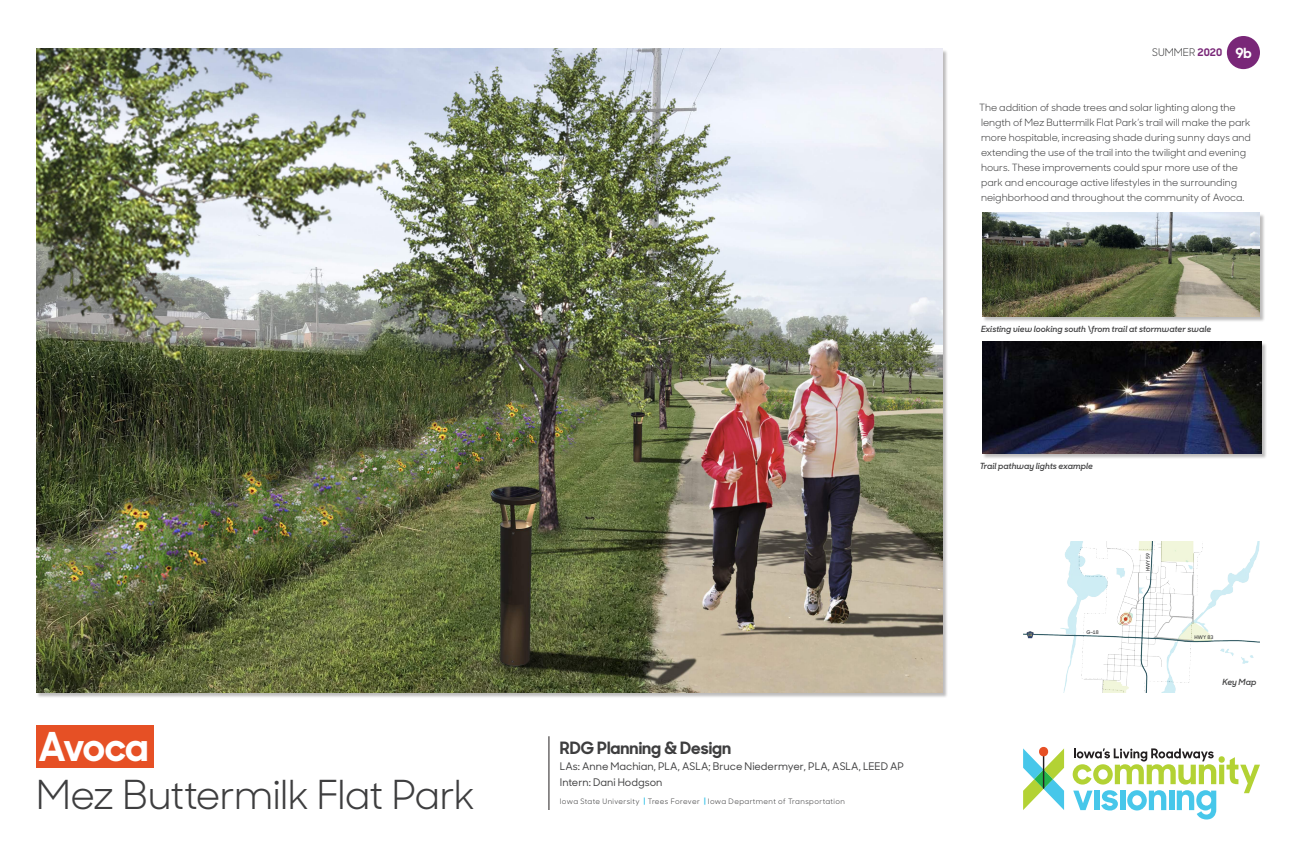
<style>
.page{position:relative;width:1296px;height:864px;background:#fff}
.page>*{position:absolute;margin:0;border:0;box-sizing:border-box;transform-origin:0 0}
.t1{font:40px "Sharp Sans No 1";letter-spacing:-.015em;color:#3e3e3f}
.t2{font:700 39.85px "Sharp Sans No 1";letter-spacing:-.035em;color:#fff}
.t3{font:700 17px "Sharp Sans No 1";color:#3e3e3f}
.t4{font:700 14px "Sharp Sans No 1";color:#fff}
.t5{font:500 10.5px/16px "Sharp Sans No 1";color:#3e3e3f}
.t6{font:10.5px "Sharp Sans No 1";color:#3e3e3f}
.t7{font:10px/15px "Sharp Sans No 1";color:#3e3e3f}
.t8{font:italic 600 8.5px "Sharp Sans No 1";color:#3e3e3f}
.t9{font:7.5px "Sharp Sans No 1";letter-spacing:.05em;color:#3e3e3f}
.t10{font:600 5px "Sharp Sans No 1";color:#3e3e3f}
.s1{font-weight:700;color:#47c7ea}
.s2{font-weight:700;color:#792778}
</style>
<div class="page">
<svg style="left:1073px;top:748px;width:187px;height:72px"></svg>
<svg style="left:1023px;top:747px;width:41px;height:63px"></svg>
<hr style="left:549px;top:736px;width:1px;height:74px;background:#231f20">
<div style="left:1227px;top:36px;width:33px;height:33px;background:#792778;border-radius:50%"></div>
<div style="left:36px;top:726px;width:117px;height:42px;background:#e65025"></div>
<img style="left:1023px;top:542px;width:237px;height:150px">
<img style="left:36px;top:49px;width:907px;height:643px">
<div style="left:983px;top:342px;width:284px;height:117px;background:#231f20;opacity:.3"></div>
<img style="left:982px;top:342px;width:279px;height:111px">
<div style="left:983px;top:213px;width:283px;height:109px;background:#231f20;opacity:.3"></div>
<img style="left:982px;top:213px;width:278px;height:103px">
<h2 class="t2" style="left:38px;top:713px;width:112px">Avoca</h2>
<h3 class="t3" style="left:560px;top:734px;width:173px">RDG Planning &amp; Design</h3>
<p class="t5" style="left:560px;top:758px;width:346px">LAs: Anne Machian, PLA, ASLA; Bruce Niedermyer, PLA, ASLA, LEED AP<br>Intern: Dani Hodgson</p>
<p class="t9" style="left:560px;top:795px;width:287px">Iowa State University <span class="s1">|</span> Trees Forever <span class="s1">|</span> Iowa Department of Transportation</p>
<h1 class="t1" style="left:36px;top:763px;width:440px">Mez Buttermilk Flat Park</h1>
<p class="t6" style="left:1152px;top:44px;width:71px">SUMMER <span class="s2">2020</span></p>
<h3 class="t4" style="left:1235px;top:41px;width:18px">9b</h3>
<p class="t7" style="left:979px;top:99px;width:273px">The addition of shade trees and solar lighting along the length of Mez Buttermilk Flat Park’s trail will make the park more hospitable, increasing shade during sunny days and extending the use of the trail into the twilight and evening hours. These improvements could spur more use of the park and encourage active lifestyles in the surrounding neighborhood and throughout the community of Avoca.</p>
<p class="t8" style="left:981px;top:321px;width:232px">Existing view looking south \from trail at stormwater swale</p>
<p class="t8" style="left:980px;top:458px;width:115px">Trail pathway lights example</p>
<p class="t10" style="left:1086px;top:629px;width:14px">G-18</p>
<p class="t10" style="left:1144px;top:571px;width:20px;rotate:-90deg">HWY 59</p>
<p class="t10" style="left:1195px;top:634px;width:20px">HWY 83</p>
<p class="t8" style="left:1222px;top:675px;width:36px">Key Map</p>
</div>
